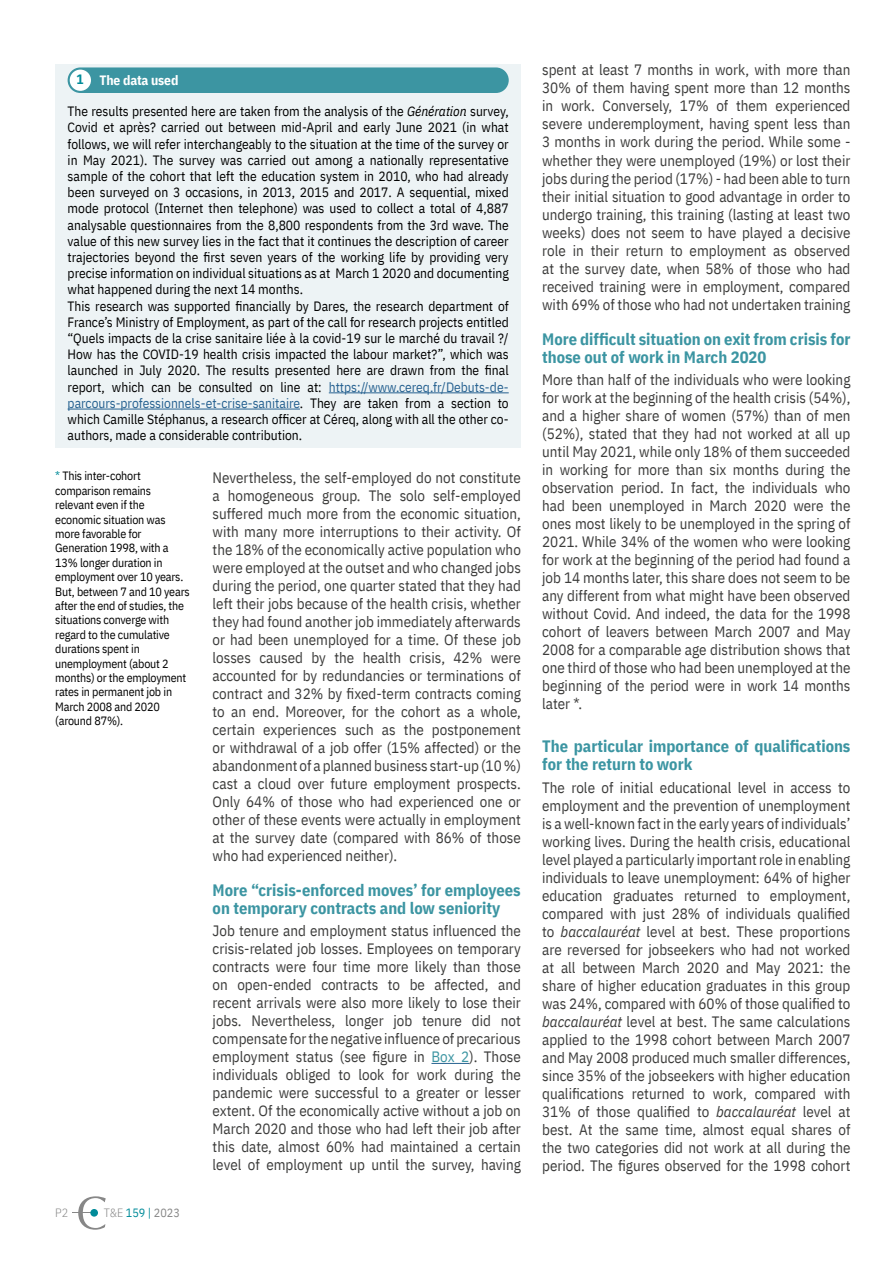
<style>
.page{position:relative;width:893px;height:1263px;background:#fff}
.page>*{position:absolute;margin:0;border:0;box-sizing:border-box;transform-origin:0 0}
.Heading_3{font:700 16.5px/18px "IBM Plex Sans Cond";color:#3c95a2}
.Normal__Web{font:15px/18px "IBM Plex Sans Cond";color:#3c3c3b;text-align:justify}
.TEXTEENCADRE{font:13.5px/16.2px "IBM Plex Sans Cond";color:#000;text-align:justify}
.TEXTEENCADRE-2{font:700 13.5px "IBM Plex Sans Cond";letter-spacing:-.01em;color:#fff}
.TEXTEENCADRE-3{font:700 13.5px "IBM Plex Sans Cond";color:#008b99}
.TEXTEENCADRE-4{font:12px/14.4px "IBM Plex Sans Cond";letter-spacing:-.015em;color:#000}
.t1{font:12px "IBM Plex Sans Cond";color:#008b99}
.t2{font:300 12px "IBM Plex Sans Cond";color:#878787}
.s1{font-style:italic}
.s2{color:#276291}
.s3{color:#008b99}
.s4{color:#3c95a2}
.s5{font-weight:300;color:#878787}
.s6{color:#878787}
</style>
<div class="page">
<div style="left:55px;top:64px;width:466px;height:383px;background:#edf3f5"></div>
<div style="left:68px;top:67px;width:441px;height:26px;background:#3c95a2;border-radius:13px"></div>
<div style="left:70px;top:70px;width:21px;height:21px;background:#fff;border-radius:50%"></div>
<hr style="left:329px;top:392px;width:180px;height:1px;background:#276291">
<hr style="left:68px;top:409px;width:232px;height:1px;background:#276291">
<svg style="left:72px;top:1196px;width:34px;height:34px"></svg>
<div style="left:90px;top:1209px;width:8px;height:7px;background:#008b99;border-radius:50%"></div>
<hr style="left:431px;top:1063px;width:38px;height:1px;background:#276291">
<p class="TEXTEENCADRE-3" style="left:77px;top:69px;width:9px">1</p>
<p class="TEXTEENCADRE-2" style="left:99px;top:70px;width:80px">The data used</p>
<p class="TEXTEENCADRE" style="left:68px;top:102px;width:443px">The results presented here are taken from the analysis of the <span class="s1">Génération</span> survey, Covid et après? carried out between mid-April and early June 2021 (in what follows, we will refer interchangeably to the situation at the time of the survey or in May 2021). The survey was carried out among a nationally representative sample of the cohort that left the education system in 2010, who had already been surveyed on 3 occasions, in 2013, 2015 and 2017. A sequential, mixed mode protocol (Internet then telephone) was used to collect a total of 4,887 analysable questionnaires from the 8,800 respondents from the 3rd wave. The value of this new survey lies in the fact that it continues the description of career trajectories beyond the first seven years of the working life by providing very precise information on individual situations as at March 1 2020 and documenting what happened during the next 14 months.</p>
<p class="TEXTEENCADRE" style="left:68px;top:296px;width:443px">This research was supported financially by Dares, the research department of France’s Ministry of Employment, as part of the call for research projects entitled “Quels impacts de la crise sanitaire liée à la covid-19 sur le marché du travail ?/ How has the COVID-19 health crisis impacted the labour market?”, which was launched in July 2020. The results presented here are drawn from the final report, which can be consulted on line at: <span class="s2">https://www.cereq.fr/Debuts-de&shy;parcours-professionnels-et-crise-sanitaire</span>. They are taken from a section to which Camille Stéphanus, a research officer at Céreq, along with all the other co&shy;authors, made a considerable contribution.</p>
<p class="TEXTEENCADRE-4" style="left:55px;top:468px;width:136px"><span class="s3">*</span> This inter-cohort comparison remains relevant even if the economic situation was more favorable for<br>Generation 1998, with a<br>13% longer duration in employment over 10 years.<br>But, between 7 and 10 years after the end of studies, the situations converge with regard to the cumulative durations spent in unemployment (about 2 months) or the employment rates in permanent job in<br>March 2008 and 2020 (around 87%).</p>
<p class="Normal__Web" style="left:213px;top:467px;width:310px">Nevertheless, the self-employed do not constitute a homogeneous group. The solo self-employed suffered much more from the economic situation, with many more interruptions to their activity. Of the 18% of the economically active population who were employed at the outset and who changed jobs during the period, one quarter stated that they had left their jobs because of the health crisis, whether they had found another job immediately afterwards or had been unemployed for a time. Of these job losses caused by the health crisis, 42% were accounted for by redundancies or terminations of contract and 32% by fixed-term contracts coming to an end. Moreover, for the cohort as a whole, certain experiences such as the postponement or withdrawal of a job offer (15% affected) or the abandonment of a planned business start-up (10 %) cast a cloud over future employment prospects.<br>Only 64% of those who had experienced one or other of these events were actually in employment at the survey date (compared with 86% of those who had experienced neither).</p>
<p class="Heading_3" style="left:213px;top:879px;width:310px">More “crisis-enforced moves’ for employees on temporary contracts and low seniority</p>
<p class="Normal__Web" style="left:213px;top:920px;width:310px">Job tenure and employment status influenced the crisis-related job losses. Employees on temporary contracts were four time more likely than those on open-ended contracts to be affected, and recent arrivals were also more likely to lose their jobs. Nevertheless, longer job tenure did not compensate for the negative influence of precarious employment status (see figure in <span class="s4">Box 2</span>). Those individuals obliged to look for work during the pandemic were successful to a greater or lesser extent. Of the economically active without a job on March 2020 and those who had left their job after this date, almost 60% had maintained a certain level of employment up until the survey, having</p>
<p class="t2" style="left:55px;top:1203px;width:14px">P2</p>
<p class="t1" style="left:104px;top:1203px;width:77px"><span class="s5">T&amp;E</span> 159 | <span class="s6">2023</span></p>
<p class="Normal__Web" style="left:542px;top:60px;width:310px">spent at least 7 months in work, with more than 30% of them having spent more than 12 months in work. Conversely, 17% of them experienced severe underemployment, having spent less than 3 months in work during the period. While some - whether they were unemployed (19%) or lost their jobs during the period (17%) - had been able to turn their initial situation to good advantage in order to undergo training, this training (lasting at least two weeks) does not seem to have played a decisive role in their return to employment as observed at the survey date, when 58% of those who had received training were in employment, compared with 69% of those who had not undertaken training</p>
<p class="Heading_3" style="left:542px;top:328px;width:310px">More difficult situation on exit from crisis for those out of work in March 2020</p>
<p class="Normal__Web" style="left:542px;top:369px;width:310px">More than half of the individuals who were looking for work at the beginning of the health crisis (54%), and a higher share of women (57%) than of men (52%), stated that they had not worked at all up until May 2021, while only 18% of them succeeded in working for more than six months during the observation period. In fact, the individuals who had been unemployed in March 2020 were the ones most likely to be unemployed in the spring of 2021. While 34% of the women who were looking for work at the beginning of the period had found a job 14 months later, this share does not seem to be any different from what might have been observed without Covid. And indeed, the data for the 1998 cohort of leavers between March 2007 and May 2008 for a comparable age distribution shows that one third of those who had been unemployed at the beginning of the period were in work 14 months later *.</p>
<p class="Heading_3" style="left:542px;top:736px;width:310px">The particular importance of qualifications for the return to work</p>
<p class="Normal__Web" style="left:542px;top:777px;width:310px">The role of initial educational level in access to employment and the prevention of unemployment is a well-known fact in the early years of individuals’ working lives. During the health crisis, educational level played a particularly important role in enabling individuals to leave unemployment: 64% of higher education graduates returned to employment, compared with just 28% of individuals qualified to <span class="s1">baccalauréat</span> level at best. These proportions are reversed for jobseekers who had not worked at all between March 2020 and May 2021: the share of higher education graduates in this group was 24%, compared with 60% of those qualified to <span class="s1">baccalauréat</span> level at best. The same calculations applied to the 1998 cohort between March 2007 and May 2008 produced much smaller differences, since 35% of the jobseekers with higher education qualifications returned to work, compared with 31% of those qualified to <span class="s1">baccalauréat</span> level at best. At the same time, almost equal shares of the two categories did not work at all during the period. The figures observed for the 1998 cohort</p>
</div>
